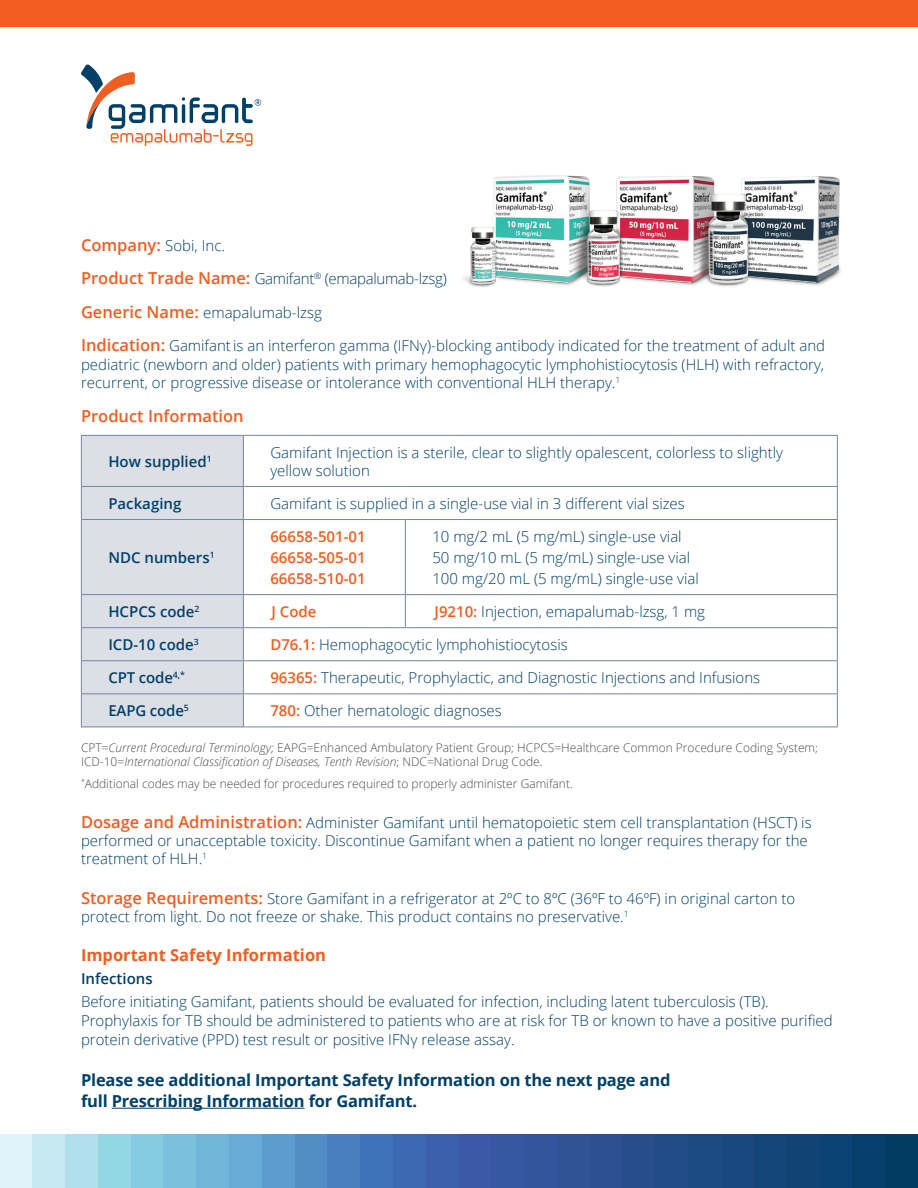
<style>
.page{position:relative;width:918px;height:1188px;background:#fff}
.page>*{position:absolute;margin:0;border:0;box-sizing:border-box;transform-origin:0 0}
.t1{font:700 16.5px/21px "Open Sans";letter-spacing:-.01em;color:#024069}
.t2{font:700 16.5px "Open Sans";color:#f25d21}
.t3{font:600 16.5px "Open Sans";color:#f25d21}
.t4{font:300 15px/18.8px "Open Sans";color:#024069}
.t5{font:600 15px "Open Sans";color:#024069}
.t6{font:300 15px "Open Sans";letter-spacing:-.02em;color:#024069}
.t7{font:600 15px "Open Sans";color:#f25d21}
.t8{font:300 12px/14.4px "Open Sans";color:#4b4c4d}
.s1{font-weight:600;font-size:16.5px;color:#f25d21}
.s2{font-weight:600;color:#f25d21}
.s3{font-style:italic}
</style>
<div class="page">
<img style="left:463px;top:175px;width:378px;height:112px">
<div style="left:0;top:1134px;width:918px;height:54px;background:#dff3f8"></div>
<div style="left:33px;top:1134px;width:885px;height:54px;background:#c7e9f2"></div>
<div style="left:66px;top:1134px;width:852px;height:54px;background:#aedfeb"></div>
<div style="left:98px;top:1134px;width:820px;height:54px;background:#93d7e5"></div>
<div style="left:131px;top:1134px;width:787px;height:54px;background:#86cce1"></div>
<div style="left:164px;top:1134px;width:754px;height:54px;background:#7bc0dc"></div>
<div style="left:197px;top:1134px;width:721px;height:54px;background:#70b6d9"></div>
<div style="left:230px;top:1134px;width:688px;height:54px;background:#67acd6"></div>
<div style="left:262px;top:1134px;width:656px;height:54px;background:#5d9dce"></div>
<div style="left:295px;top:1134px;width:623px;height:54px;background:#528dc6"></div>
<div style="left:328px;top:1134px;width:590px;height:54px;background:#4a7fbf"></div>
<div style="left:361px;top:1134px;width:557px;height:54px;background:#3e72b9"></div>
<div style="left:393px;top:1134px;width:525px;height:54px;background:#3d68b2"></div>
<div style="left:426px;top:1134px;width:492px;height:54px;background:#3d60ac"></div>
<div style="left:459px;top:1134px;width:459px;height:54px;background:#3b59a7"></div>
<div style="left:492px;top:1134px;width:426px;height:54px;background:#3857a2"></div>
<div style="left:525px;top:1134px;width:393px;height:54px;background:#34559c"></div>
<div style="left:557px;top:1134px;width:361px;height:54px;background:#325296"></div>
<div style="left:590px;top:1134px;width:328px;height:54px;background:#2c5091"></div>
<div style="left:623px;top:1134px;width:295px;height:54px;background:#274e8c"></div>
<div style="left:656px;top:1134px;width:262px;height:54px;background:#224c87"></div>
<div style="left:688px;top:1134px;width:230px;height:54px;background:#1c4a82"></div>
<div style="left:721px;top:1134px;width:197px;height:54px;background:#19477e"></div>
<div style="left:754px;top:1134px;width:164px;height:54px;background:#124679"></div>
<div style="left:787px;top:1134px;width:131px;height:54px;background:#0f4475"></div>
<div style="left:852px;top:1134px;width:66px;height:54px;background:#073f6c"></div>
<div style="left:885px;top:1134px;width:33px;height:54px;background:#023c63"></div>
<div style="left:0;top:0;width:918px;height:27px;background:#f25d21"></div>
<svg style="left:81px;top:64px;width:180px;height:82px"></svg>
<div style="left:82px;top:436px;width:161px;height:291px;background:#dddfe7"></div>
<hr style="left:81px;top:436px;width:1px;height:50px;background:#7883a1">
<hr style="left:81px;top:435px;width:162px;height:1px;background:#7883a1">
<hr style="left:243px;top:436px;width:1px;height:50px;background:#7883a1">
<hr style="left:243px;top:435px;width:162px;height:1px;background:#7883a1">
<hr style="left:405px;top:435px;width:433px;height:1px;background:#7883a1">
<hr style="left:837px;top:436px;width:1px;height:50px;background:#7883a1">
<hr style="left:81px;top:487px;width:1px;height:32px;background:#7883a1">
<hr style="left:81px;top:486px;width:162px;height:1px;background:#7883a1">
<hr style="left:243px;top:487px;width:1px;height:32px;background:#7883a1">
<hr style="left:243px;top:486px;width:162px;height:1px;background:#7883a1">
<hr style="left:405px;top:486px;width:433px;height:1px;background:#7883a1">
<hr style="left:837px;top:487px;width:1px;height:32px;background:#7883a1">
<hr style="left:81px;top:520px;width:1px;height:74px;background:#7883a1">
<hr style="left:81px;top:519px;width:162px;height:1px;background:#7883a1">
<hr style="left:243px;top:520px;width:1px;height:74px;background:#7883a1">
<hr style="left:243px;top:519px;width:162px;height:1px;background:#7883a1">
<hr style="left:405px;top:520px;width:1px;height:74px;background:#7883a1">
<hr style="left:405px;top:519px;width:433px;height:1px;background:#7883a1">
<hr style="left:837px;top:520px;width:1px;height:74px;background:#7883a1">
<hr style="left:81px;top:595px;width:1px;height:32px;background:#7883a1">
<hr style="left:81px;top:594px;width:162px;height:1px;background:#7883a1">
<hr style="left:243px;top:595px;width:1px;height:32px;background:#7883a1">
<hr style="left:243px;top:594px;width:162px;height:1px;background:#7883a1">
<hr style="left:405px;top:595px;width:1px;height:32px;background:#7883a1">
<hr style="left:405px;top:594px;width:433px;height:1px;background:#7883a1">
<hr style="left:837px;top:595px;width:1px;height:32px;background:#7883a1">
<hr style="left:81px;top:627px;width:162px;height:1px;background:#7883a1">
<hr style="left:243px;top:627px;width:162px;height:1px;background:#7883a1">
<hr style="left:405px;top:627px;width:433px;height:1px;background:#7883a1">
<hr style="left:81px;top:628px;width:1px;height:32px;background:#7883a1">
<hr style="left:243px;top:628px;width:1px;height:32px;background:#7883a1">
<hr style="left:837px;top:628px;width:1px;height:32px;background:#7883a1">
<hr style="left:81px;top:661px;width:1px;height:32px;background:#7883a1">
<hr style="left:81px;top:660px;width:162px;height:1px;background:#7883a1">
<hr style="left:243px;top:661px;width:1px;height:32px;background:#7883a1">
<hr style="left:243px;top:660px;width:162px;height:1px;background:#7883a1">
<hr style="left:405px;top:660px;width:433px;height:1px;background:#7883a1">
<hr style="left:837px;top:661px;width:1px;height:32px;background:#7883a1">
<hr style="left:81px;top:694px;width:1px;height:33px;background:#7883a1">
<hr style="left:81px;top:693px;width:162px;height:1px;background:#7883a1">
<hr style="left:81px;top:727px;width:162px;height:1px;background:#7883a1">
<hr style="left:243px;top:694px;width:1px;height:33px;background:#7883a1">
<hr style="left:243px;top:693px;width:162px;height:1px;background:#7883a1">
<hr style="left:405px;top:693px;width:433px;height:1px;background:#7883a1">
<hr style="left:243px;top:727px;width:162px;height:1px;background:#7883a1">
<hr style="left:405px;top:727px;width:433px;height:1px;background:#7883a1">
<hr style="left:837px;top:694px;width:1px;height:33px;background:#7883a1">
<hr style="left:112px;top:1108px;width:193px;height:1px;background:#024069">
<p class="t4" style="left:81px;top:236px;width:146px"><span class="s1">Company:</span> Sobi, Inc.</p>
<p class="t6" style="left:81px;top:269px;width:367px"><span class="s1">Product Trade Name:</span> Gamifant<sup>®</sup> (emapalumab-lzsg)</p>
<p class="t4" style="left:81px;top:302px;width:242px"><span class="s1">Generic Name:</span> emapalumab-lzsg</p>
<p class="t4" style="left:81px;top:336px;width:746px;text-align:justify"><span class="s1">Indication:</span> Gamifantis an interferon gamma (IFNγ)-blocking antibody indicated for the treatment of adult and pediatric (newborn and older) patients with primary hemophagocytic lymphohistiocytosis (HLH) with refractory, recurrent, or progressive disease or intolerance with conventional HLH therapy.<sup>1</sup></p>
<p class="t3" style="left:81px;top:404px;width:164px">Product Information</p>
<p class="t5" style="left:108px;top:451px;width:105px">How supplied<sup>1</sup></p>
<p class="t4" style="left:270px;top:443px;width:514px;line-height:18px">Gamifant Injection is a sterile, clear to slightly opalescent, colorless to slightly yellow solution</p>
<p class="t5" style="left:108px;top:493px;width:75px">Packaging</p>
<p class="t4" style="left:270px;top:494px;width:416px">Gamifant is supplied in a single-use vial in 3 different vial sizes</p>
<p class="t5" style="left:108px;top:547px;width:108px">NDC numbers<sup>1</sup></p>
<p class="t4" style="left:432px;top:527px;width:251px">10 mg/2 mL (5 mg/mL) single-use vial</p>
<p class="t4" style="left:432px;top:548px;width:259px">50 mg/10 mL (5 mg/mL) single-use vial</p>
<p class="t4" style="left:432px;top:569px;width:268px">100 mg/20 mL (5 mg/mL) single-use vial</p>
<p class="t7" style="left:270px;top:526px;width:97px">66658-501-01</p>
<p class="t7" style="left:270px;top:547px;width:97px">66658-505-01</p>
<p class="t7" style="left:270px;top:568px;width:97px">66658-510-01</p>
<p class="t5" style="left:108px;top:601px;width:93px">HCPCS code<sup>2</sup></p>
<p class="t7" style="left:271px;top:601px;width:47px">J Code</p>
<p class="t4" style="left:435px;top:602px;width:272px"><span class="s2">J9210:</span> Injection, emapalumab-lzsg, 1 mg</p>
<p class="t5" style="left:108px;top:634px;width:92px">ICD-10 code<sup>3</sup></p>
<p class="t4" style="left:270px;top:635px;width:299px"><span class="s2">D76.1:</span> Hemophagocytic lymphohistiocytosis</p>
<p class="t5" style="left:108px;top:667px;width:78px">CPT code<sup>4,*</sup></p>
<p class="t4" style="left:270px;top:668px;width:491px"><span class="s2">96365:</span> Therapeutic, Prophylactic, and Diagnostic Injections and Infusions</p>
<p class="t5" style="left:108px;top:700px;width:82px">EAPG code<sup>5</sup></p>
<p class="t4" style="left:270px;top:701px;width:233px"><span class="s2">780:</span> Other hematologic diagnoses</p>
<p class="t8" style="left:81px;top:740px;width:739px">CPT=<span class="s3">Current Procedural Terminology;</span> EAPG=Enhanced Ambulatory Patient Group; HCPCS=Healthcare Common Procedure Coding System;<br>ICD-10=<span class="s3">International Classification of Diseases, Tenth Revision</span>; NDC=National Drug Code.</p>
<p class="t8" style="left:81px;top:776px;width:493px"><sup>*</sup>Additional codes may be needed for procedures required to properly administer Gamifant.</p>
<p class="t4" style="left:81px;top:813px;width:732px;line-height:18px"><span class="s1">Dosage and Administration:</span> Administer Gamifant until hematopoietic stem cell transplantation (HSCT) is performed or unacceptable toxicity. Discontinue Gamifant when a patient no longer requires therapy for the treatment of HLH.<sup>1</sup></p>
<p class="t4" style="left:81px;top:889px;width:716px;line-height:18px"><span class="s1">Storage Requirements:</span> Store Gamifant in a refrigerator at 2ºC to 8ºC (36ºF to 46ºF) in original carton to protect from light. Do not freeze or shake. This product contains no preservative.<sup>1</sup></p>
<p class="t2" style="left:81px;top:943px;width:247px">Important Safety Information</p>
<p class="t5" style="left:81px;top:968px;width:73px">Infections</p>
<p class="t4" style="left:81px;top:992px;width:753px">Before initiating Gamifant, patients should be evaluated for infection, including latent tuberculosis (TB).<br>Prophylaxis for TB should be administered to patients who are at risk for TB or known to have a positive purified protein derivative (PPD) test result or positive IFNγ release assay.</p>
<p class="t1" style="left:81px;top:1069px;width:591px">Please see additional Important Safety Information on the next page and full Prescribing Information for Gamifant.</p>
</div>
